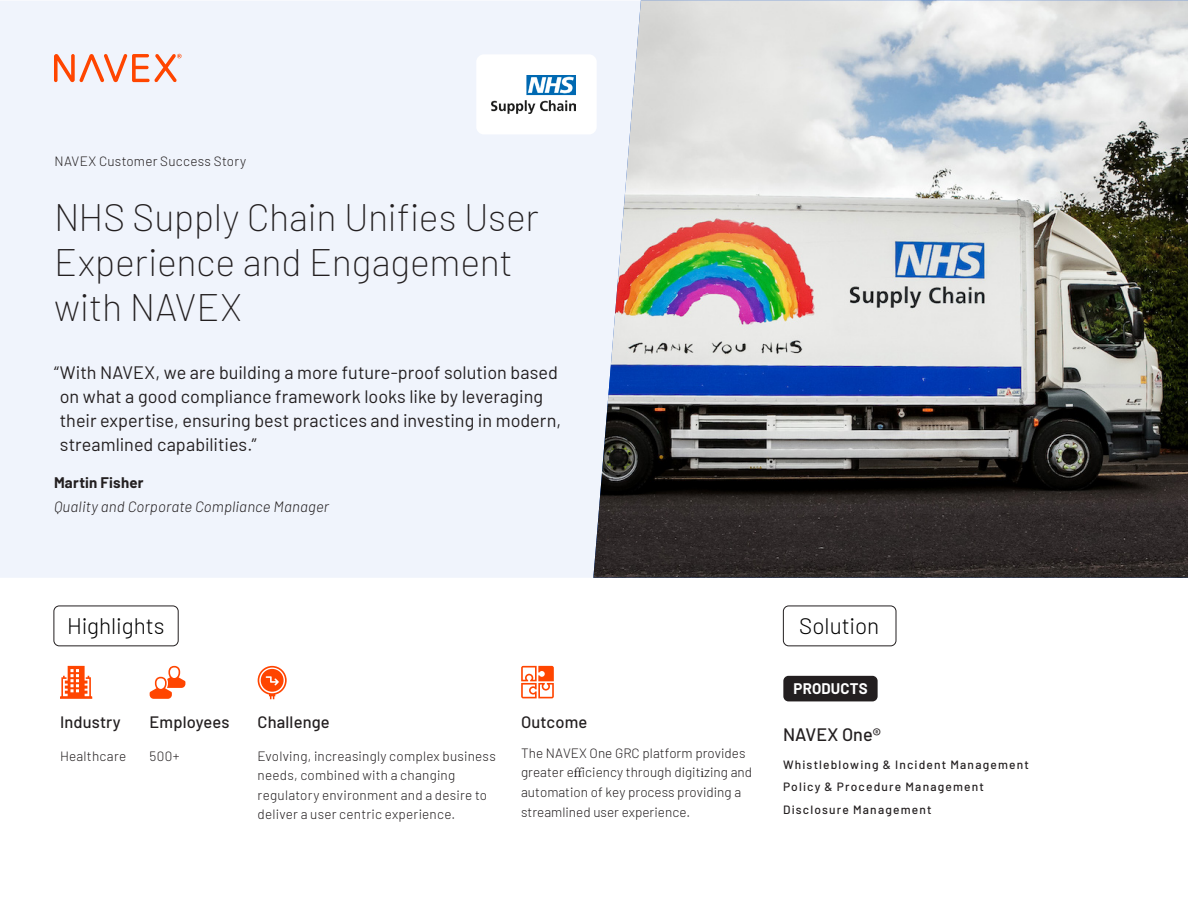
<style>
.page{position:relative;width:1188px;height:918px;background:#fff}
.page>*{position:absolute;margin:0;border:0;box-sizing:border-box;transform-origin:0 0}
.Title_-_Headline{font:200 37.5px/45px "Barlow";letter-spacing:-.005em;color:#231f20}
.Body{font:300 22.5px "Barlow";letter-spacing:-.005em;color:#000}
.Customer_Story_Quote{font:18px/24px "Barlow";color:#231f20}
.Body_-_H2{font:500 18px "Barlow";letter-spacing:.005em;color:#231f20}
.Body_-_H2-2{font:500 16.5px "Barlow";letter-spacing:.01em;color:#231f20}
.Body-2{font:500 16.5px "Barlow";letter-spacing:.01em;color:#231f20}
.Body-3{font:italic 300 15px/24px "Barlow";letter-spacing:.01em;color:#231f20}
.Body-4{font:700 15px "Barlow";letter-spacing:.01em;color:#fff}
.Body-5{font:300 13.5px/19.5px "Barlow";letter-spacing:.01em;color:#231f20}
.t1{font:500 12px "Barlow";letter-spacing:.1em;color:#231f20}
.s1{font-weight:700;font-style:normal}
.s2{font-family:"Minion Pro";font-weight:400}
</style>
<div class="page">
<div style="left:0;top:1px;width:593px;height:577px;background:#f0f4fc"></div>
<svg style="left:54px;top:54px;width:128px;height:28px"></svg>
<div style="left:54px;top:606px;width:125px;height:40px;border:1px solid #231f20;border-radius:5px"></div>
<svg style="left:60px;top:666px;width:32px;height:33px"></svg>
<svg style="left:150px;top:666px;width:35px;height:33px"></svg>
<svg style="left:258px;top:666px;width:29px;height:33px"></svg>
<svg style="left:521px;top:666px;width:33px;height:32px"></svg>
<img style="left:593px;top:0;width:595px;height:578px">
<div style="left:476px;top:54px;width:121px;height:80px;background:#fff;border-radius:8px"></div>
<img style="left:492px;top:75px;width:84px;height:39px">
<div style="left:783px;top:606px;width:113px;height:40px;border:1px solid #231f20;border-radius:5px"></div>
<div style="left:784px;top:677px;width:93px;height:24px;background:#231f20;border-radius:4px"></div>
<div style="left:783px;top:676px;width:95px;height:25px;border:2px solid #231f20;border-radius:4px"></div>
<p class="Body-5" style="left:55px;top:150px;width:193px">NAVEX Customer Success Story</p>
<p class="Title_-_Headline" style="left:54px;top:192px;width:486px">NHS Supply Chain Unifies User<br>Experience and Engagement with NAVEX</p>
<p class="Customer_Story_Quote" style="left:60px;top:359px;width:503px;text-indent:-6px">“With NAVEX, we are building a more future-proof solution based on what a good compliance framework looks like by leveraging their expertise, ensuring best practices and investing in modern, streamlined capabilities.”</p>
<p class="Body-3" style="left:54px;top:470px;width:277px"><span class="s1">Martin Fisher<br></span>Quality and Corporate Compliance Manager</p>
<p class="Body" style="left:67px;top:610px;width:99px">Highlights</p>
<p class="Body" style="left:799px;top:610px;width:82px">Solution</p>
<p class="Body-4" style="left:794px;top:678px;width:76px">PRODUCTS</p>
<p class="Body_-_H2-2" style="left:60px;top:710px;width:62px">Industry</p>
<p class="Body-5" style="left:60px;top:745px;width:68px">Healthcare</p>
<p class="Body_-_H2-2" style="left:150px;top:710px;width:81px">Employees</p>
<p class="Body-5" style="left:150px;top:745px;width:32px">500+</p>
<p class="Body_-_H2-2" style="left:258px;top:710px;width:74px">Challenge</p>
<p class="Body-5" style="left:258px;top:745px;width:240px">Evolving, increasingly complex business needs, combined with a changing regulatory environment and a desire to deliver a user centric experience.</p>
<p class="Body-2" style="left:521px;top:710px;width:68px">Outcome</p>
<p class="Body-5" style="left:521px;top:742px;width:232px">The NAVEX One GRC platform provides greater e<span class="s2">ff</span>iciency through digit<span class="s2">i</span>zing and automation of key process providing a streamlined user experience.</p>
<p class="Body_-_H2" style="left:783px;top:721px;width:99px">NAVEX One®</p>
<p class="t1" style="left:783px;top:756px;width:247px">Whistleblowing &amp; Incident Management</p>
<p class="t1" style="left:783px;top:778px;width:202px">Policy &amp; Procedure Management</p>
<p class="t1" style="left:783px;top:801px;width:150px">Disclosure Management</p>
</div>
